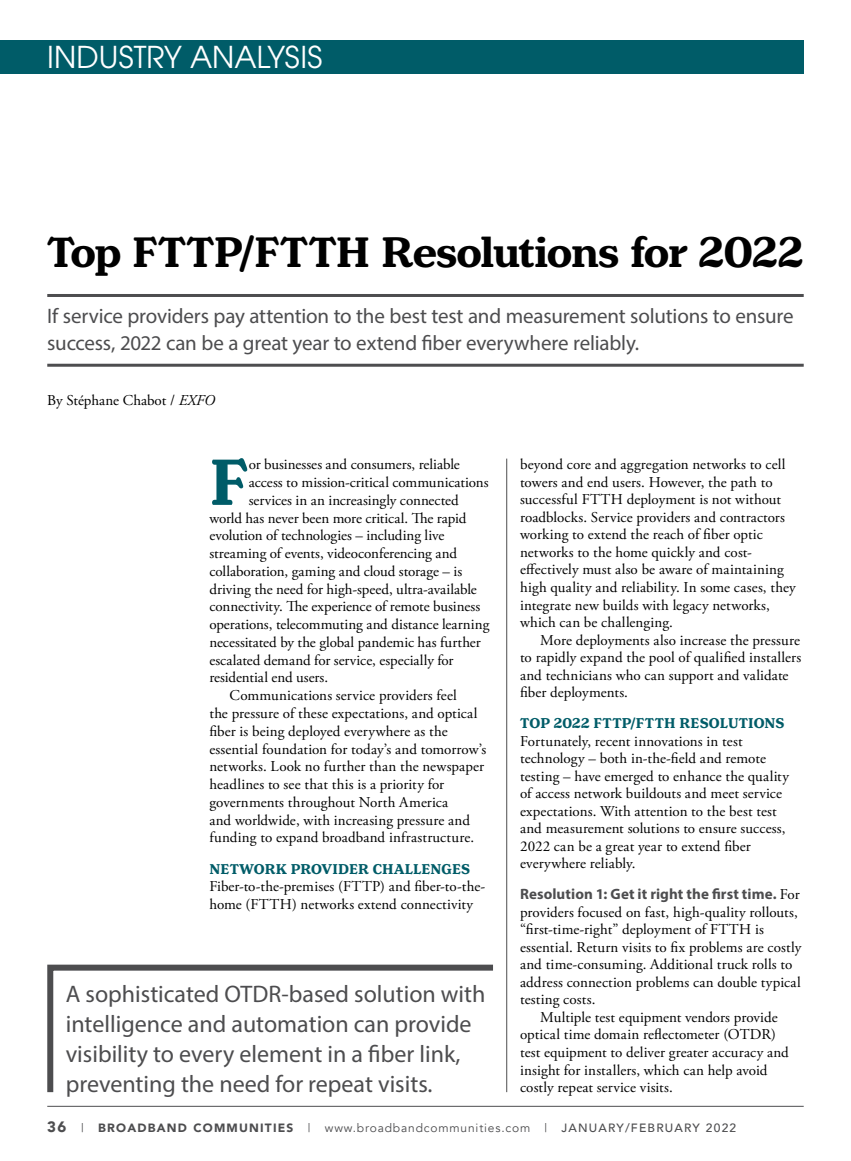
<style>
.page{position:relative;width:851px;height:1161px;background:#fff}
.page>*{position:absolute;margin:0;border:0;box-sizing:border-box;transform-origin:0 0}
.t1{font:700 68.85px "Henriette";color:#005c68}
.t2{font:700 45px "Henriette";letter-spacing:-.015em;color:#000}
.t3{font:30px "ITC Avant Garde Pro";color:#fff}
.t4{font:24px/30px "Myriad Pro";color:#4d4d4f}
.t5{font:21px/27px "Myriad Pro";letter-spacing:-.01em;color:#4d4d4f}
.t6{font:15px/17.5px "Adobe Garamond Pro";letter-spacing:.005em;color:#000}
.t7{font:700 15px "Henriette";letter-spacing:.005em;color:#005c68}
.t8{font:700 15px "Myriad Pro";letter-spacing:.005em;color:#4d4d4f}
.t9{font:12px "Avenir";letter-spacing:.07em;color:#4d4d4f}
.s1{font-style:italic}
.s2{font-family:"Adobe Garamond Pro";font-weight:400;color:#000}
.s3{font-weight:900;font-size:15px}
.s4{font-weight:900}
.s5{font-weight:500}
</style>
<div class="page">
<div style="left:0;top:40px;width:803px;height:34px;background:#005c68"></div>
<hr style="left:47px;top:1106px;width:756px;height:1px;background:#4d4d4f">
<hr style="left:47px;top:294px;width:756px;height:3px;background:#4d4d4f">
<hr style="left:47px;top:364px;width:756px;height:3px;background:#4d4d4f">
<hr style="left:506px;top:459px;width:1px;height:633px;background:#4d4d4f">
<svg style="left:47px;top:964px;width:446px;height:129px"></svg>
<h3 class="t3" style="left:47px;top:39px;width:277px">INDUSTRY ANALYSIS</h3>
<h2 class="t2" style="left:47px;top:226px;width:757px">Top FTTP/FTTH Resolutions for 2022</h2>
<h3 class="t5" style="left:47px;top:302px;width:747px">If service providers pay attention to the best test and measurement solutions to ensure success, 2022 can be a great year to extend fiber everywhere reliably.</h3>
<p class="t6" style="left:47px;top:392px;width:169px">By Stéphane Chabot / <span class="s1">EXFO</span></p>
<h1 class="t1" style="left:209px;top:442px;width:41px">F</h1>
<p class="t6" style="left:249px;top:456px;width:212px">or businesses and consumers, reliable</p>
<p class="t6" style="left:249px;top:474px;width:241px">access to mission-critical communications</p>
<p class="t6" style="left:249px;top:492px;width:211px">services in an increasingly connected</p>
<p class="t6" style="left:209px;top:510px;width:258px">world has never been more critical. The rapid</p>
<p class="t6" style="left:209px;top:527px;width:236px">evolution of technologies – including live</p>
<p class="t6" style="left:209px;top:545px;width:249px">streaming of events, videoconferencing and</p>
<p class="t6" style="left:209px;top:563px;width:254px">collaboration, gaming and cloud storage – is</p>
<p class="t6" style="left:209px;top:581px;width:269px">driving the need for high-speed, ultra-available</p>
<p class="t6" style="left:209px;top:598px;width:272px">connectivity. The experience of remote business</p>
<p class="t6" style="left:209px;top:616px;width:281px">operations, telecommuting and distance learning</p>
<p class="t6" style="left:209px;top:634px;width:273px">necessitated by the global pandemic has further</p>
<p class="t6" style="left:209px;top:652px;width:246px">escalated demand for service, especially for</p>
<p class="t6" style="left:209px;top:669px;width:120px">residential end users.</p>
<p class="t6" style="left:230px;top:687px;width:229px">Communications service providers feel</p>
<p class="t6" style="left:209px;top:705px;width:270px">the pressure of these expectations, and optical</p>
<p class="t6" style="left:209px;top:723px;width:240px">fiber is being deployed everywhere as the</p>
<p class="t6" style="left:209px;top:741px;width:278px">essential foundation for today’s and tomorrow’s</p>
<p class="t6" style="left:209px;top:758px;width:276px">networks. Look no further than the newspaper</p>
<p class="t6" style="left:209px;top:776px;width:236px">headlines to see that this is a priority for</p>
<p class="t6" style="left:209px;top:794px;width:240px">governments throughout North America</p>
<p class="t6" style="left:209px;top:812px;width:262px">and worldwide, with increasing pressure and</p>
<p class="t6" style="left:209px;top:829px;width:266px">funding to expand broadband infrastructure.</p>
<p class="t7" style="left:209px;top:860px;width:262px">NETWORK PROVIDER CHALLENGES</p>
<p class="t6" style="left:209px;top:878px;width:277px">Fiber-to-the-premises (FTTP) and fiber-to-the&shy;home (FTTH) networks extend connectivity</p>
<h3 class="t4" style="left:66px;top:979px;width:421px">A sophisticated OTDR-based solution with intelligence and automation can provide visibility to every element in a fiber link, preventing the need for repeat visits.</h3>
<p class="t6" style="left:520px;top:456px;width:277px">beyond core and aggregation networks to cell towers and end users. However, the path to successful FTTH deployment is not without roadblocks. Service providers and contractors working to extend the reach of fiber optic networks to the home quickly and cost&shy;effectively must also be aware of maintaining high quality and reliability. In some cases, they integrate new builds with legacy networks, which can be challenging.</p>
<p class="t6" style="left:520px;top:632px;width:283px;text-indent:20px">More deployments also increase the pressure to rapidly expand the pool of qualified installers and technicians who can support and validate fiber deployments.</p>
<p class="t7" style="left:520px;top:714px;width:266px">TOP 2022 FTTP/FTTH RESOLUTIONS</p>
<p class="t6" style="left:520px;top:733px;width:270px">Fortunately, recent innovations in test technology – both in-the-field and remote testing – have emerged to enhance the quality of access network buildouts and meet service expectations. With attention to the best test and measurement solutions to ensure success, 2022 can be a great year to extend fiber everywhere reliably.</p>
<p class="t8" style="left:520px;top:884px;width:281px">Resolution 1: Get it right the first time. <span class="s2">For</span></p>
<p class="t6" style="left:520px;top:904px;width:279px">providers focused on fast, high-quality rollouts,</p>
<p class="t6" style="left:520px;top:921px;width:245px">“first-time-right” deployment of FTTH is</p>
<p class="t6" style="left:520px;top:939px;width:283px">essential. Return visits to fix problems are costly</p>
<p class="t6" style="left:520px;top:956px;width:274px">and time-consuming. Additional truck rolls to</p>
<p class="t6" style="left:520px;top:974px;width:282px">address connection problems can double typical</p>
<p class="t6" style="left:520px;top:991px;width:77px">testing costs.</p>
<p class="t6" style="left:540px;top:1009px;width:239px">Multiple test equipment vendors provide</p>
<p class="t6" style="left:520px;top:1026px;width:257px">optical time domain reflectometer (OTDR)</p>
<p class="t6" style="left:520px;top:1044px;width:270px">test equipment to deliver greater accuracy and</p>
<p class="t6" style="left:520px;top:1062px;width:249px">insight for installers, which can help avoid</p>
<p class="t6" style="left:520px;top:1079px;width:154px">costly repeat service visits.</p>
<p class="t9" style="left:47px;top:1121px;width:690px"><span class="s3">36</span> | <span class="s4">BROADBAND COMMUNITIES</span> | www.broadbandcommunities.com | <span class="s5">JANUARY/FEBRUARY 2022</span></p>
</div>
